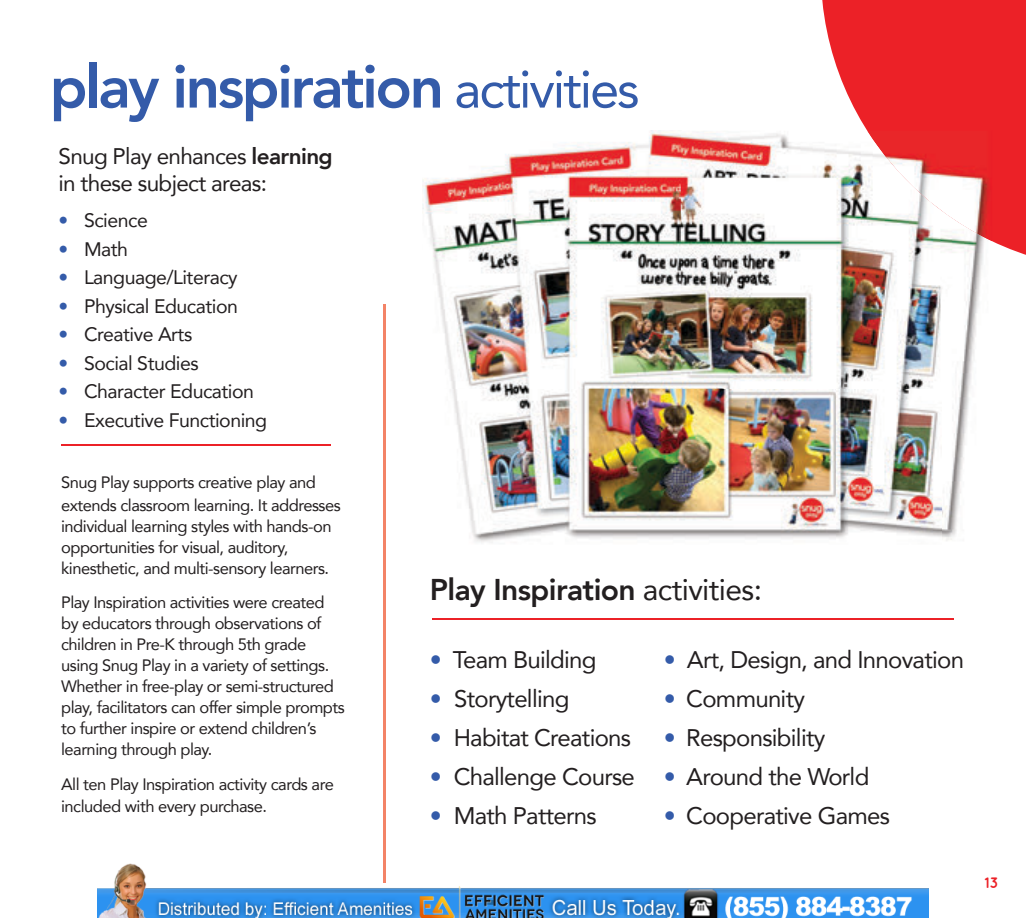
<style>
.page{position:relative;width:1026px;height:918px;background:#fff}
.page>*{position:absolute;margin:0;border:0;box-sizing:border-box;transform-origin:0 0}
.t1{font:800 60px "Avenir";letter-spacing:-.04em;color:#345ba9}
.t2{font:800 30px "Avenir";letter-spacing:-.02em;color:#231f20}
.t3{font:24px "Avenir";letter-spacing:-.03em;color:#231f20}
.t4{font:22.5px/27px "Avenir";letter-spacing:-.03em;color:#231f20}
.t5{font:19.5px "Avenir";letter-spacing:-.025em;color:#231f20}
.t6{font:16.5px/21px "Avenir";letter-spacing:-.03em;color:#231f20}
.t7{font:700 15px "Quicksand";color:#ec2127}
.s1{font-weight:400;font-size:52.5px}
.s2{font-weight:800}
.s3{color:#345ba9}
.s4{font-weight:400}
</style>
<div class="page">
<svg style="left:822px;top:0;width:204px;height:255px;background:#ed3238"></svg>
<hr style="left:61px;top:444px;width:270px;height:2px;background:#ec2127">
<hr style="left:433px;top:618px;width:521px;height:2px;background:#ec2127">
<hr style="left:383px;top:305px;width:3px;height:578px;background:#f38367">
<img style="left:422px;top:131px;width:518px;height:412px">
<img style="left:940px;top:241px;width:52px;height:300px">
<img style="left:867px;top:131px;width:125px;height:110px">
<img style="left:97px;top:863px;width:832px;height:55px">
<h1 class="t1" style="left:50px;top:40px;width:591px">play inspiration <span class="s1">activities</span></h1>
<h3 class="t4" style="left:58px;top:142px;width:276px">Snug Play enhances <span class="s2">learning </span>in these subject areas:</h3>
<p class="t5" style="left:58px;top:205px;width:91px"><span class="s3">•</span> Science</p>
<p class="t5" style="left:58px;top:233px;width:71px"><span class="s3">•</span> Math</p>
<p class="t5" style="left:58px;top:262px;width:181px"><span class="s3">•</span> Language/Literacy</p>
<p class="t5" style="left:58px;top:290px;width:181px"><span class="s3">•</span> Physical Education</p>
<p class="t5" style="left:58px;top:319px;width:135px"><span class="s3">•</span> Creative Arts</p>
<p class="t5" style="left:58px;top:347px;width:142px"><span class="s3">•</span> Social Studies</p>
<p class="t5" style="left:58px;top:376px;width:197px"><span class="s3">•</span> Character Education</p>
<p class="t5" style="left:58px;top:404px;width:210px"><span class="s3">•</span> Executive Functioning</p>
<p class="t6" style="left:61px;top:471px;width:281px;line-height:22.5px">Snug Play supports creative play and extends classroom learning. It addresses</p>
<p class="t6" style="left:61px;top:515px;width:272px">individual learning styles with hands-on opportunities for visual, auditory, kinesthetic, and multi-sensory learners.</p>
<p class="t6" style="left:61px;top:591px;width:285px">Play Inspiration activities were created by educators through observations of children in Pre-K through 5th grade using Snug Play in a variety of settings.<br>Whether in free-play or semi-structured play, facilitators can offer simple prompts to further inspire or extend children’s learning through play.</p>
<p class="t6" style="left:61px;top:772px;width:274px;line-height:22.5px">All ten Play Inspiration activity cards are included with every purchase.</p>
<h2 class="t2" style="left:430px;top:566px;width:334px">Play Inspiration <span class="s4">activities:</span></h2>
<h3 class="t3" style="left:430px;top:640px;width:168px"><span class="s3">•</span> Team Building</h3>
<h3 class="t3" style="left:664px;top:640px;width:302px"><span class="s3">•</span> Art, Design, and Innovation</h3>
<h3 class="t3" style="left:430px;top:679px;width:141px"><span class="s3">•</span> Storytelling</h3>
<h3 class="t3" style="left:664px;top:679px;width:143px"><span class="s3">•</span> Community</h3>
<h3 class="t3" style="left:430px;top:718px;width:203px"><span class="s3">•</span> Habitat Creations</h3>
<h3 class="t3" style="left:664px;top:718px;width:163px"><span class="s3">•</span> Responsibility</h3>
<h3 class="t3" style="left:430px;top:757px;width:441px"><span class="s3">•</span> Challenge Course <span class="s3">•</span> Around the World</h3>
<h3 class="t3" style="left:430px;top:796px;width:168px"><span class="s3">•</span> Math Patterns</h3>
<h3 class="t3" style="left:664px;top:796px;width:228px"><span class="s3">•</span> Cooperative Games</h3>
<p class="t7" style="left:984px;top:874px;width:16px">13</p>
</div>
